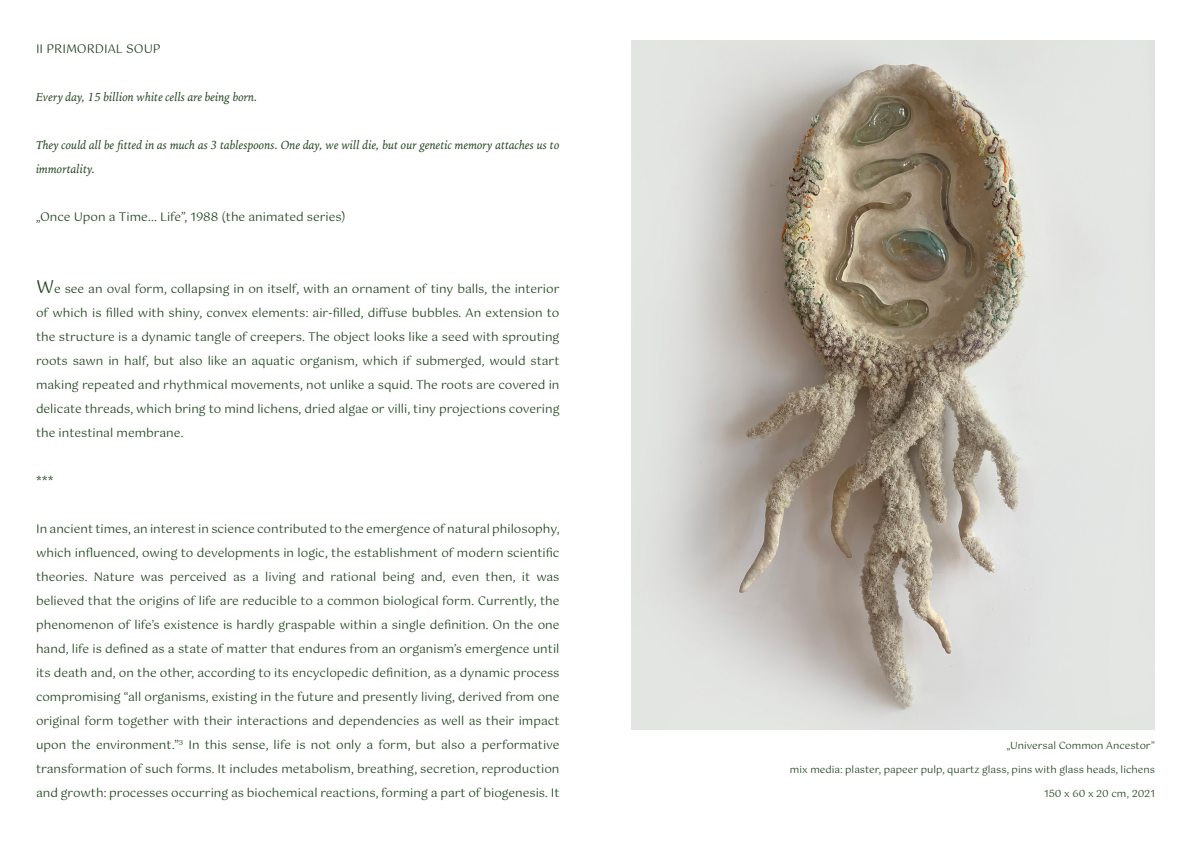
<style>
.page{position:relative;width:1191px;height:842px;background:#fff}
.page>*{position:absolute;margin:0;border:0;box-sizing:border-box;transform-origin:0 0}
.t1{font:12px/24px "Gotu";color:#254821;text-align:justify}
.t2{font:italic 12px/24px "Iowan Old Style";color:#254821}
.t3{font:10px "Gotu";color:#254821}
.s1{font-size:18px}
</style>
<div class="page">
<img style="left:631px;top:41px;width:524px;height:688px">
<p class="t1" style="left:36px;top:36px;width:126px">II PRIMORDIAL SOUP</p>
<p class="t2" style="left:36px;top:84px;width:223px">Every day, 15 billion white cells are being born.</p>
<p class="t2" style="left:36px;top:132px;width:525px">They could all be fitted in as much as 3 tablespoons. One day, we will die, but our genetic memory attaches us to immortality.</p>
<p class="t1" style="left:36px;top:204px;width:311px">„Once Upon a Time… Life”, 1988 (the animated series)</p>
<p class="t1" style="left:36px;top:276px;width:525px"><span class="s1">W</span>e see an oval form, collapsing in on itself, with an ornament of tiny balls, the interior of which is filled with shiny, convex elements: air-filled, diffuse bubbles. An extension to the structure is a dynamic tangle of creepers. The object looks like a seed with sprouting roots sawn in half, but also like an aquatic organism, which if submerged, would start making repeated and rhythmical movements, not unlike a squid. The roots are covered in delicate threads, which bring to mind lichens, dried algae or villi, tiny projections covering the intestinal membrane.</p>
<p class="t1" style="left:36px;top:468px;width:19px">***</p>
<p class="t1" style="left:36px;top:516px;width:525px">In ancient times, an interest in science contributed to the emergence of natural philosophy, which influenced, owing to developments in logic, the establishment of modern scientific theories. Nature was perceived as a living and rational being and, even then, it was believed that the origins of life are reducible to a common biological form. Currently, the phenomenon of life’s existence is hardly graspable within a single definition. On the one hand, life is defined as a state of matter that endures from an organism’s emergence until its death and, on the other, according to its encyclopedic definition, as a dynamic process compromising “all organisms, existing in the future and presently living, derived from one original form together with their interactions and dependencies as well as their impact upon the environment.”<sup>3</sup> In this sense, life is not only a form, but also a performative transformation of such forms. It includes metabolism, breathing, secretion, reproduction and growth: processes occurring as biochemical reactions, forming a part of biogenesis. It</p>
<p class="t3" style="left:1006px;top:739px;width:150px">„Universal Common Ancestor”</p>
<p class="t3" style="left:790px;top:763px;width:366px">mix media: plaster, papeer pulp, quartz glass, pins with glass heads, lichens</p>
<p class="t3" style="left:1044px;top:787px;width:112px">150 x 60 x 20 cm, 2021</p>
</div>
